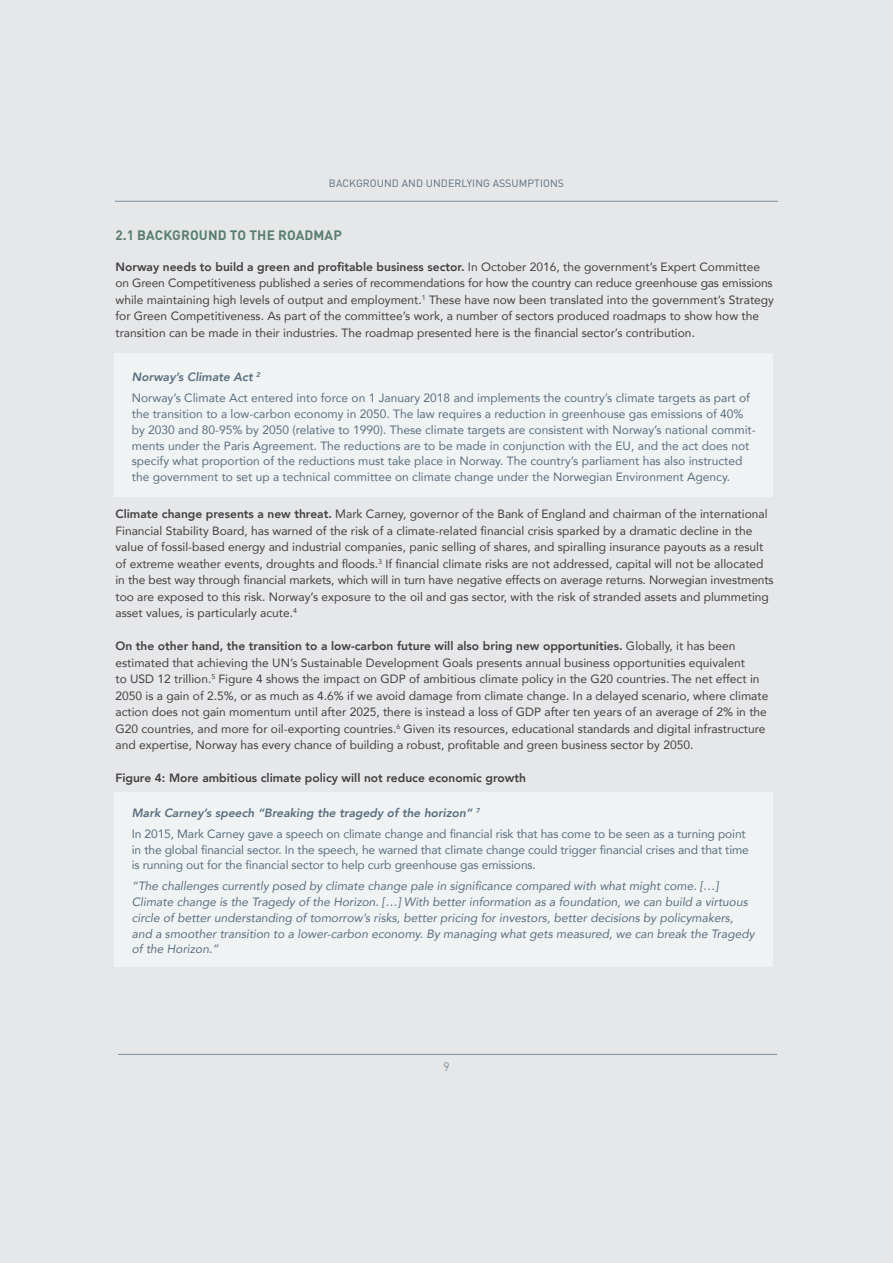
<style>
.page{position:relative;width:893px;height:1263px;background:#e6e7e8}
.page>*{position:absolute;margin:0;border:0;box-sizing:border-box;transform-origin:0 0}
.t1{font:700 13.5px "DINOT";letter-spacing:.01em;color:#587e71}
.t2{font:12px/16.5px "Avenir";color:#414042}
.t3{font:12px/15.8px "Avenir";color:#596e7f}
.t4{font:italic 12px/15.8px "Avenir";color:#596e7f}
.t5{font:800 12px "Avenir";color:#414042}
.t6{font:300 12px "DINOT";color:#596e7f}
.t7{font:10.5px "DINOT";letter-spacing:.01em;color:#596e7f}
.s1{font-weight:800}
.s2{font-weight:800;font-style:italic}
</style>
<div class="page">
<hr style="left:118px;top:1054px;width:659px;height:1px;background:#7691a4">
<hr style="left:115px;top:201px;width:663px;height:1px;background:#7691a4">
<div style="left:115px;top:353px;width:658px;height:144px;background:#f0f3f4"></div>
<div style="left:115px;top:792px;width:658px;height:174px;background:#f0f3f4"></div>
<p class="t7" style="left:329px;top:176px;width:237px">BACKGROUND AND UNDERLYING ASSUMPTIONS</p>
<p class="t1" style="left:115px;top:226px;width:228px">2.1 BACKGROUND TO THE ROADMAP</p>
<p class="t2" style="left:115px;top:258px;width:660px"><span class="s1">Norway needs to build a green and profitable business sector.</span> In October 2016, the government’s Expert Committee on Green Competitiveness published a series of recommendations for how the country can reduce greenhouse gas emissions while maintaining high levels of output and employment.<sup>1</sup> These have now been translated into the government’s Strategy for Green Competitiveness. As part of the committee’s work, a number of sectors produced roadmaps to show how the transition can be made in their industries. The roadmap presented here is the financial sector’s contribution.</p>
<p class="t3" style="left:132px;top:366px;width:620px;line-height:21px"><span class="s2">Norway’s Climate Act</span> <sup>2<br></sup>Norway’s Climate Act entered into force on 1 January 2018 and implements the country’s climate targets as part of</p>
<p class="t3" style="left:132px;top:406px;width:625px">the transition to a low-carbon economy in 2050. The law requires a reduction in greenhouse gas emissions of 40% by 2030 and 80-95% by 2050 (relative to 1990). These climate targets are consistent with Norway’s national commit&shy;ments under the Paris Agreement. The reductions are to be made in conjunction with the EU, and the act does not specify what proportion of the reductions must take place in Norway. The country’s parliament has also instructed the government to set up a technical committee on climate change under the Norwegian Environment Agency.</p>
<p class="t2" style="left:115px;top:506px;width:660px"><span class="s1">Climate change presents a new threat.</span> Mark Carney, governor of the Bank of England and chairman of the international Financial Stability Board, has warned of the risk of a climate-related financial crisis sparked by a dramatic decline in the value of fossil-based energy and industrial companies, panic selling of shares, and spiralling insurance payouts as a result of extreme weather events, droughts and floods.<sup>3</sup> If financial climate risks are not addressed, capital will not be allocated in the best way through financial markets, which will in turn have negative effects on average returns. Norwegian investments too are exposed to this risk. Norway’s exposure to the oil and gas sector, with the risk of stranded assets and plummeting asset values, is particularly acute.<sup>4</sup></p>
<p class="t2" style="left:115px;top:638px;width:654px"><span class="s1">On the other hand, the transition to a low-carbon future will also bring new opportunities.</span> Globally, it has been estimated that achieving the UN’s Sustainable Development Goals presents annual business opportunities equivalent<br>to USD 12 trillion.<sup>5</sup> Figure 4 shows the impact on GDP of ambitious climate policy in the G20 countries. The net effect in 2050 is a gain of 2.5%, or as much as 4.6% if we avoid damage from climate change. In a delayed scenario, where climate action does not gain momentum until after 2025, there is instead a loss of GDP after ten years of an average of 2% in the G20 countries, and more for oil-exporting countries.<sup>6</sup> Given its resources, educational standards and digital infrastructure and expertise, Norway has every chance of building a robust, profitable and green business sector by 2050.</p>
<p class="t5" style="left:115px;top:769px;width:412px">Figure 4: More ambitious climate policy will not reduce economic growth</p>
<p class="t3" style="left:132px;top:802px;width:615px;line-height:21px"><span class="s2">Mark Carney’s speech “Breaking the tragedy of the horizon”</span> <sup>7<br></sup>In 2015, Mark Carney gave a speech on climate change and financial risk that has come to be seen as a turning point</p>
<p class="t3" style="left:132px;top:841px;width:619px">in the global financial sector. In the speech, he warned that climate change could trigger financial crises and that time is running out for the financial sector to help curb greenhouse gas emissions.</p>
<p class="t4" style="left:132px;top:878px;width:624px">“The challenges currently posed by climate change pale in significance compared with what might come. […] Climate change is the Tragedy of the Horizon. […] With better information as a foundation, we can build a virtuous circle of better understanding of tomorrow’s risks, better pricing for investors, better decisions by policymakers, and a smoother transition to a lower-carbon economy. By managing what gets measured, we can break the Tragedy of the Horizon.”</p>
<p class="t6" style="left:443px;top:1059px;width:8px">9</p>
</div>
